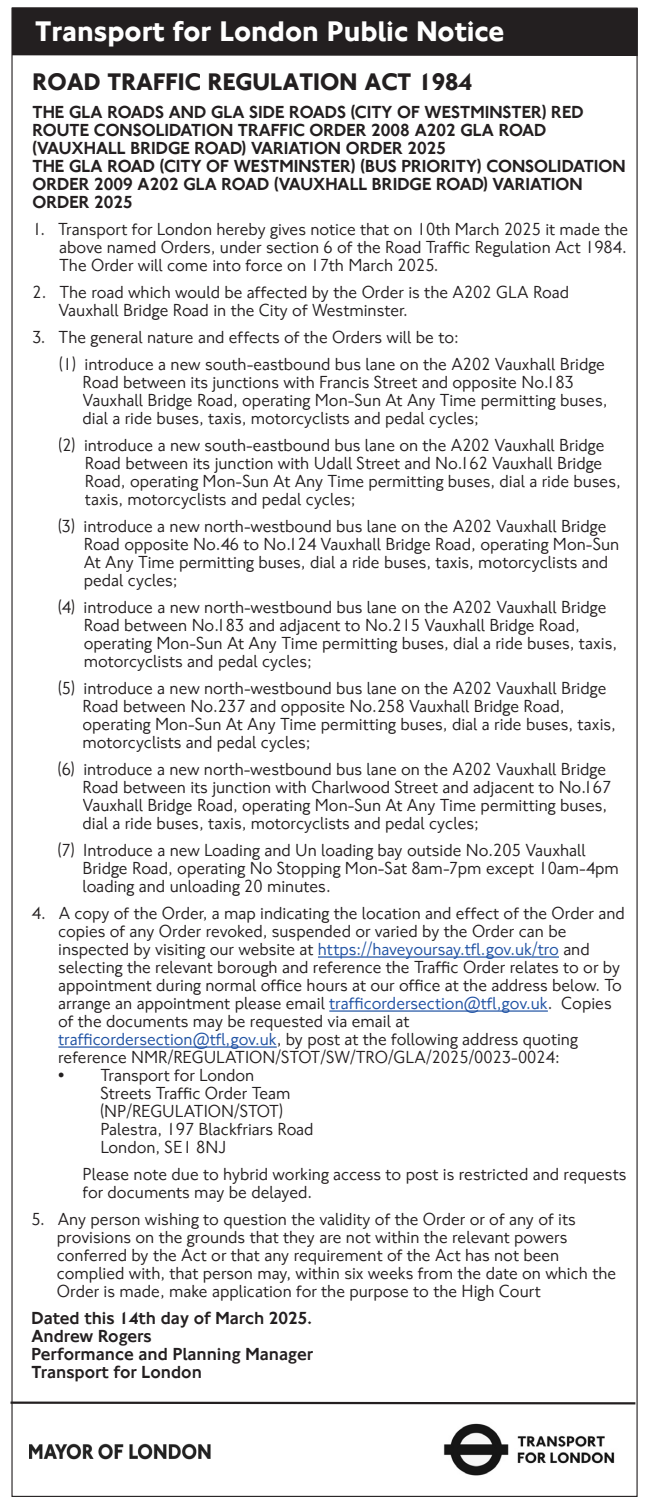
<style>
.page{position:relative;width:649px;height:1506px;background:#fff}
.page>*{position:absolute;margin:0;border:0;box-sizing:border-box;transform-origin:0 0}
.t1{font:700 29.25px "NJ Font";color:#fff}
.t2{font:700 24.75px "NJ Font";color:#231f20}
.t3{font:18px/18px "NJ Font";color:#231f20}
.t4{font:500 18px/18px "NJ Font";color:#231f20}
.s1{color:#1e51a3}
</style>
<div class="page">
<hr style="left:317px;top:956px;width:241px;height:1px;background:#1e51a3">
<hr style="left:329px;top:1010px;width:218px;height:1px;background:#1e51a3">
<hr style="left:58px;top:1046px;width:218px;height:1px;background:#1e51a3">
<div style="left:12px;top:7px;width:625px;height:49px;background:#231f20"></div>
<img style="left:29px;top:1443px;width:182px;height:17px">
<img style="left:443px;top:1423px;width:172px;height:53px">
<svg style="left:10px;top:1400px;width:627px;height:5px"></svg>
<h1 class="t1" style="left:35px;top:14px;width:470px">Transport for London Public Notice</h1>
<h2 class="t2" style="left:33px;top:68px;width:440px">ROAD TRAFFIC REGULATION ACT 1984</h2>
<p class="t4" style="left:32px;top:103px;width:594px">THE GLA ROADS AND GLA SIDE ROADS (CITY OF WESTMINSTER) RED ROUTE CONSOLIDATION TRAFFIC ORDER 2008 A202 GLA ROAD (VAUXHALL BRIDGE ROAD) VARIATION ORDER 2025<br>THE GLA ROAD (CITY OF WESTMINSTER) (BUS PRIORITY) CONSOLIDATION ORDER 2009 A202 GLA ROAD (VAUXHALL BRIDGE ROAD) VARIATION ORDER 2025</p>
<p class="t3" style="left:59px;top:220px;width:570px;text-align:justify;text-indent:-27px">1. Transport for London hereby gives notice that on 10th March 2025 it made the above named Orders, under section 6 of the Road Traffic Regulation Act 1984.<br>The Order will come into force on 17th March 2025.</p>
<p class="t3" style="left:58px;top:283px;width:512px;text-indent:-26px">2. The road which would be affected by the Order is the A202 GLA Road<br>Vauxhall Bridge Road in the City of Westminster.</p>
<p class="t3" style="left:59px;top:323px;width:547px;line-height:27px;text-indent:-27px">3. The general nature and effects of the Orders will be to:<br>(1) introduce a new south-eastbound bus lane on the A202 Vauxhall Bridge</p>
<p class="t3" style="left:82px;top:373px;width:526px">Road between its junctions with Francis Street and opposite No.183<br>Vauxhall Bridge Road, operating Mon-Sun At Any Time permitting buses, dial a ride buses, taxis, motorcyclists and pedal cycles;</p>
<p class="t3" style="left:85px;top:436px;width:537px;text-indent:-26px">(2) introduce a new south-eastbound bus lane on the A202 Vauxhall Bridge Road between its junction with Udall Street and No.162 Vauxhall Bridge Road, operating Mon-Sun At Any Time permitting buses, dial a ride buses, taxis, motorcyclists and pedal cycles;</p>
<p class="t3" style="left:84px;top:517px;width:536px;text-indent:-26px">(3) introduce a new north-westbound bus lane on the A202 Vauxhall Bridge Road opposite No.46 to No.124 Vauxhall Bridge Road, operating Mon-Sun At Any Time permitting buses, dial a ride buses, taxis, motorcyclists and pedal cycles;</p>
<p class="t3" style="left:84px;top:598px;width:534px;text-indent:-25px">(4) introduce a new north-westbound bus lane on the A202 Vauxhall Bridge Road between No.183 and adjacent to No.215 Vauxhall Bridge Road, operating Mon-Sun At Any Time permitting buses, dial a ride buses, taxis, motorcyclists and pedal cycles;</p>
<p class="t3" style="left:82px;top:679px;width:534px;text-indent:-24px">(5) introduce a new north-westbound bus lane on the A202 Vauxhall Bridge Road between No.237 and opposite No.258 Vauxhall Bridge Road, operating Mon-Sun At Any Time permitting buses, dial a ride buses, taxis, motorcyclists and pedal cycles;</p>
<p class="t3" style="left:82px;top:760px;width:530px;text-indent:-24px">(6) introduce a new north-westbound bus lane on the A202 Vauxhall Bridge Road between its junction with Charlwood Street and adjacent to No.167<br>Vauxhall Bridge Road, operating Mon-Sun At Any Time permitting buses, dial a ride buses, taxis, motorcyclists and pedal cycles;</p>
<p class="t3" style="left:82px;top:841px;width:537px;text-indent:-25px">(7) Introduce a new Loading and Un loading bay outside No.205 Vauxhall<br>Bridge Road, operating No Stopping Mon-Sat 8am-7pm except 10am-4pm loading and unloading 20 minutes.</p>
<p class="t3" style="left:58px;top:904px;width:567px;text-indent:-26px">4. A copy of the Order, a map indicating the location and effect of the Order and copies of any Order revoked, suspended or varied by the Order can be inspected by visiting our website at <span class="s1">https://haveyoursay.tfl.gov.uk/tro</span> and selecting the relevant borough and reference the Traffic Order relates to or by appointment during normal office hours at our office at the address below. To arrange an appointment please email <span class="s1">trafficordersection@tfl,gov.uk</span>. Copies of the documents may be requested via email at <span class="s1">trafficordersection@tfl,gov.uk</span>, by post at the following address quoting reference NMR/REGULATION/STOT/SW/TRO/GLA/2025/0023-0024:</p>
<p class="t3" style="left:100px;top:1066px;width:214px;text-indent:-42px">• Transport for London<br>Streets Traffic Order Team (NP/REGULATION/STOT)<br>Palestra, 197 Blackfriars Road<br>London, SE1 8NJ</p>
<p class="t3" style="left:82px;top:1165px;width:545px">Please note due to hybrid working access to post is restricted and requests for documents may be delayed.</p>
<p class="t3" style="left:57px;top:1210px;width:560px;text-indent:-25px">5. Any person wishing to question the validity of the Order or of any of its provisions on the grounds that they are not within the relevant powers conferred by the Act or that any requirement of the Act has not been complied with, that person may, within six weeks from the date on which the Order is made, make application for the purpose to the High Court</p>
<p class="t4" style="left:31px;top:1309px;width:283px">Dated this 14th day of March 2025.<br>Andrew Rogers<br>Performance and Planning Manager<br>Transport for London</p>
</div>
